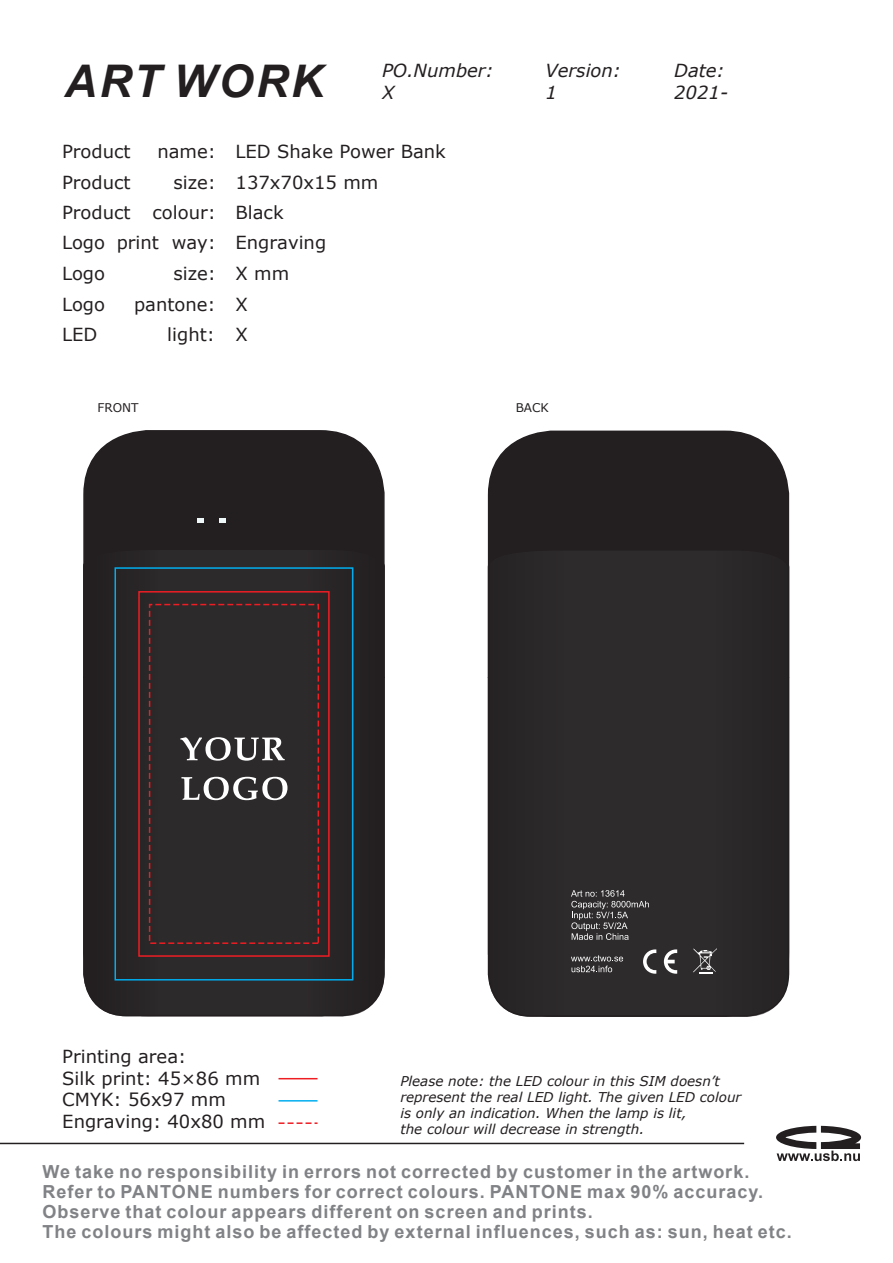
<style>
.page{position:relative;width:893px;height:1263px;background:#fff}
.page>*{position:absolute;margin:0;border:0;box-sizing:border-box;transform-origin:0 0}
.t1{font:italic 700 45px "Arial";letter-spacing:.055em;color:#231f20}
.t2{font:700 18px/20.1px "Arial";letter-spacing:.055em;color:#808285}
.t3{font:18px/30.6px "Verdana";color:#231f20}
.t4{font:italic 18px/21.9px "Verdana";color:#231f20}
.t5{font:italic 13.5px/16.2px "Verdana";color:#231f20}
.t6{font:12px "Verdana";color:#231f20}
</style>
<div class="page">
<div style="left:489px;top:431px;width:299px;height:585px;background:#231f20;border-radius:64px"></div>
<div style="left:487px;top:548px;width:303px;height:469px;background:#2d2a2b"></div>
<svg style="left:776px;top:1126px;width:85px;height:35px"></svg>
<hr style="left:0;top:1143px;width:744px;height:1px;background:#231f20">
<hr style="left:279px;top:1078px;width:39px;height:1px;background:#ee1d23">
<hr style="left:279px;top:1100px;width:39px;height:1px;background:#00aeef">
<svg style="left:279px;top:1122px;width:39px;height:2px"></svg>
<div style="left:84px;top:431px;width:300px;height:584px;background:#231f20;border-radius:64px"></div>
<svg style="left:198px;top:519px;width:6px;height:4px"></svg>
<svg style="left:219px;top:519px;width:6px;height:4px"></svg>
<svg style="left:83px;top:548px;width:302px;height:469px"></svg>
<svg style="left:693px;top:948px;width:24px;height:25px"></svg>
<svg style="left:643px;top:949px;width:13px;height:25px"></svg>
<svg style="left:664px;top:949px;width:13px;height:25px"></svg>
<svg style="left:571px;top:890px;width:78px;height:50px"></svg>
<svg style="left:571px;top:955px;width:52px;height:17px"></svg>
<svg style="left:180px;top:737px;width:107px;height:63px"></svg>
<div style="left:115px;top:567px;width:238px;height:413px;border:2px solid #00aeef"></div>
<div style="left:138px;top:591px;width:192px;height:366px;border:2px solid #ee1d23"></div>
<div style="left:149px;top:604px;width:170px;height:340px;border:2px dashed #ee1d23"></div>
<h1 class="t1" style="left:64px;top:51px;width:261px">ART WORK</h1>
<p class="t4" style="left:382px;top:60px;width:113px">PO.Number:<br>X</p>
<p class="t4" style="left:546px;top:60px;width:77px">Version:</p>
<p class="t4" style="left:546px;top:82px;width:13px">1</p>
<p class="t3" style="left:62px;top:136px;width:70px">Product</p>
<p class="t3" style="left:157px;top:136px;width:60px">name:</p>
<p class="t3" style="left:62px;top:167px;width:70px">Product</p>
<p class="t3" style="left:62px;top:167px;width:156px;line-height:30.2px;text-align:right">size:<br>Product colour:</p>
<p class="t3" style="left:62px;top:227px;width:155px">Logo print way:</p>
<p class="t3" style="left:62px;top:258px;width:45px">Logo</p>
<p class="t3" style="left:173px;top:258px;width:44px">size:</p>
<p class="t3" style="left:62px;top:289px;width:45px">Logo</p>
<p class="t3" style="left:134px;top:289px;width:83px">pantone:</p>
<p class="t3" style="left:236px;top:136px;width:212px">LED Shake Power Bank<br>137x70x15 mm<br>Black<br>Engraving<br>X mm<br>X</p>
<p class="t3" style="left:62px;top:319px;width:37px">LED</p>
<p class="t3" style="left:167px;top:319px;width:82px">light: X</p>
<p class="t6" style="left:98px;top:400px;width:43px">FRONT</p>
<p class="t6" style="left:516px;top:400px;width:35px">BACK</p>
<p class="t4" style="left:674px;top:60px;width:55px">Date:<br>2021-</p>
<p class="t3" style="left:62px;top:1045px;width:205px;line-height:21.8px">Printing area:<br>Silk print: 45×86 mm<br>CMYK: 56x97 mm<br>Engraving: 40x80 mm</p>
<p class="t2" style="left:42px;top:1161px;width:751px">We take no responsibility in errors not corrected by customer in the artwork.<br>Refer to PANTONE numbers for correct colours. PANTONE max 90% accuracy.<br>Observe that colour appears different on screen and prints.<br>The colours might also be affected by external influences, such as: sun, heat etc.</p>
<p class="t5" style="left:400px;top:1072px;width:342px">Please note: the LED colour in this SIM doesn’t represent the real LED light. The given LED colour is only an indication. When the lamp is lit,<br>the colour will decrease in strength.</p>
</div>
